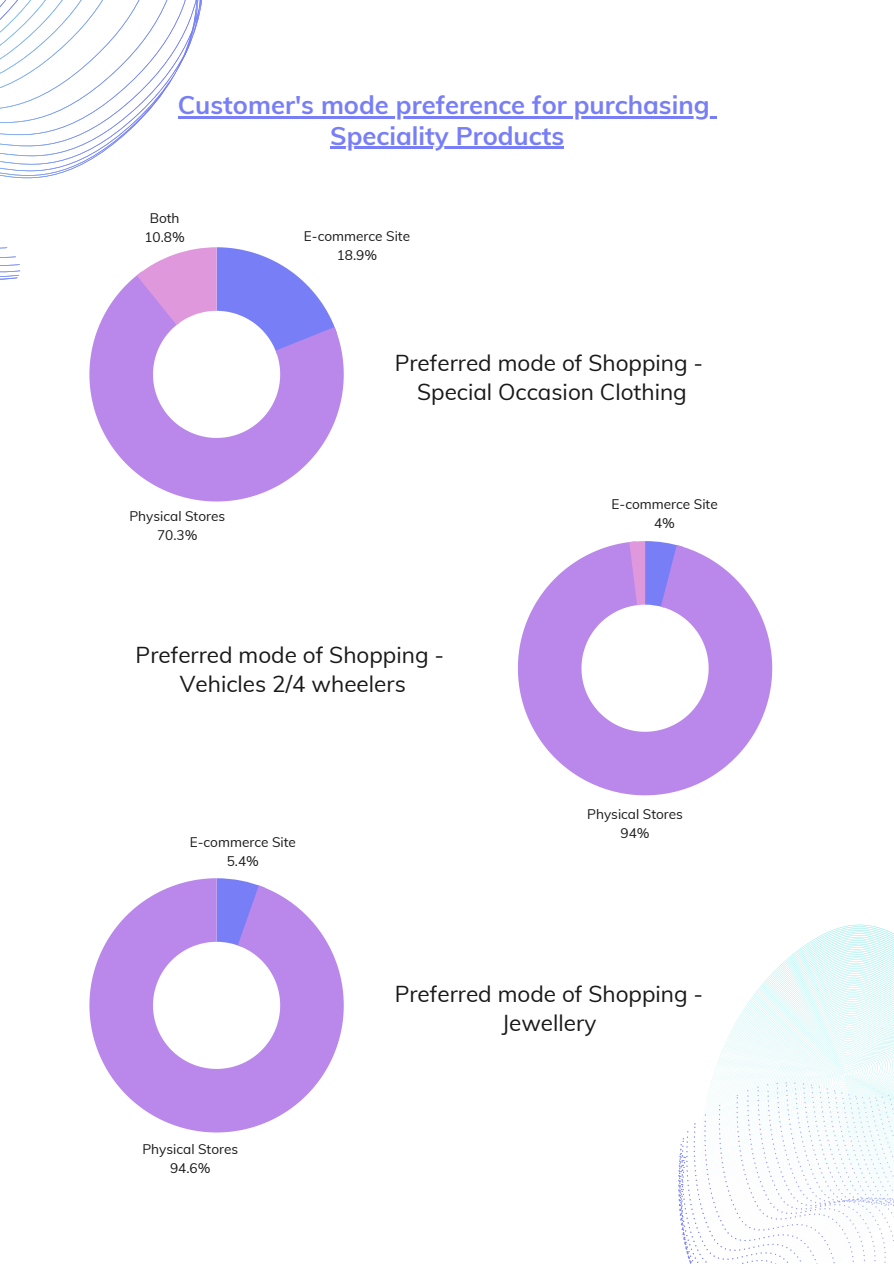
<style>
.page{position:relative;width:894px;height:1264px;background:#fff}
.page>*{position:absolute;margin:0;border:0;box-sizing:border-box;transform-origin:0 0}
.t1{font:700 25.5px/30.5px "Muli";color:#787ff6;text-align:center}
.t2{font:22.5px/29.2px "Muli";color:#191919;text-align:center}
.t3{font:13.65px/18.8px "Muli";color:#191919;text-align:center}
</style>
<div class="page">
<svg style="left:678px;top:924px;width:215px;height:339px"></svg>
<svg style="left:89px;top:331px;width:254px;height:170px;fill:#b988ea"></svg>
<svg style="left:137px;top:253px;width:200px;height:100px"></svg>
<svg style="left:89px;top:878px;width:254px;height:254px;fill:#b988ea"></svg>
<svg style="left:216px;top:878px;width:49px;height:68px;background:#968bf2"></svg>
<svg style="left:517px;top:542px;width:255px;height:253px;fill:#b988ea"></svg>
<svg style="left:629px;top:541px;width:53px;height:66px;background:#a78bed"></svg>
<hr style="left:178px;top:116px;width:531px;height:3px;background:#787ff6">
<svg style="left:709px;top:116px;width:7px;height:3px"></svg>
<hr style="left:330px;top:147px;width:234px;height:2px;background:#787ff6">
<svg style="left:94px;top:0;width:161px;height:331px"></svg>
<svg style="left:0;top:0;width:94px;height:280px"></svg>
<p class="t1" style="left:178px;top:89px;width:533px">Customer's mode preference for purchasing<br>Speciality Products</p>
<p class="t3" style="left:144px;top:209px;width:42px">Both<br>10.8%</p>
<p class="t3" style="left:129px;top:506px;width:97px">Physical Stores<br>70.3%</p>
<p class="t3" style="left:304px;top:226px;width:108px">E-commerce Site<br>18.9%</p>
<p class="t2" style="left:394px;top:347px;width:310px">Preferred mode of Shopping -<br>Special Occasion Clothing</p>
<p class="t3" style="left:611px;top:495px;width:108px">E-commerce Site<br>4%</p>
<p class="t2" style="left:136px;top:640px;width:310px">Preferred mode of Shopping -<br>Vehicles 2/4 wheelers</p>
<p class="t3" style="left:190px;top:833px;width:108px">E-commerce Site<br>5.4%</p>
<p class="t3" style="left:587px;top:804px;width:97px">Physical Stores<br>94%</p>
<p class="t3" style="left:142px;top:1139px;width:97px">Physical Stores<br>94.6%</p>
<p class="t2" style="left:394px;top:978px;width:310px">Preferred mode of Shopping -<br>Jewellery</p>
</div>
